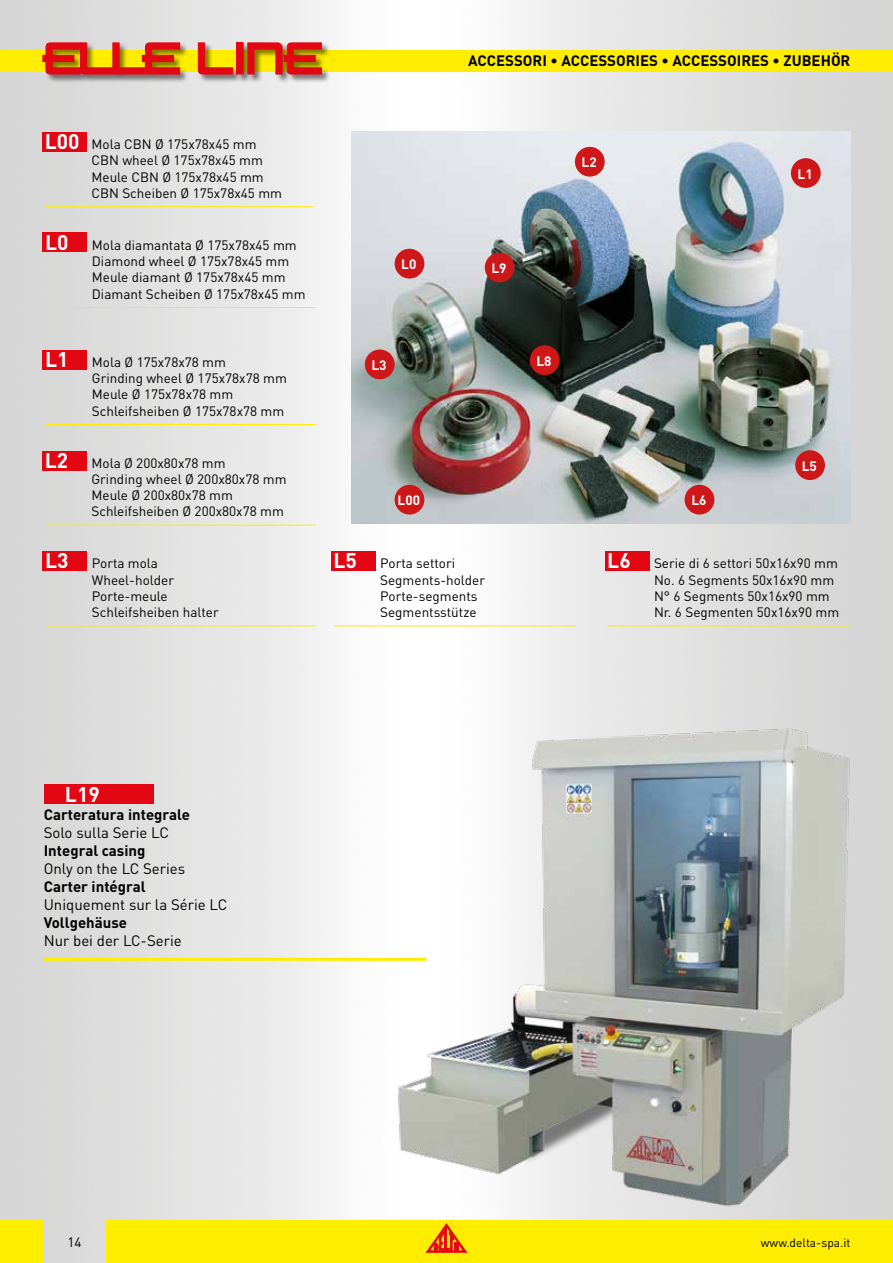
<style>
.page{position:relative;width:893px;height:1263px;background:#fff}
.page>*{position:absolute;margin:0;border:0;box-sizing:border-box;transform-origin:0 0}
.t1{font:700 21px "DIN";color:#fff}
.t2{font:700 15px "DIN";color:#000}
.t3{font:15px "DIN";color:#000}
.t4{font:13.5px/16.2px "DIN";color:#000}
.t5{font:700 13.5px "DIN";color:#fff}
.t6{font:12px "DIN";color:#000}
.s1{font-weight:700;font-size:21px;color:#fff}
</style>
<div class="page">
<img style="left:0;top:0;width:893px;height:1263px">
<div style="left:106px;top:1220px;width:787px;height:43px;background:#ffed00"></div>
<div style="left:0;top:50px;width:893px;height:21px;background:#ffed00"></div>
<div style="left:0;top:1220px;width:43px;height:43px;background:#ffed00"></div>
<div style="left:42px;top:42px;width:288px;height:41px;background:#000;opacity:.5"></div>
<svg style="left:42px;top:42px;width:138px;height:33px;background:#d95d23"></svg>
<svg style="left:198px;top:42px;width:35px;height:33px"></svg>
<div style="left:237px;top:43px;width:6px;height:31px;background:#e30613"></div>
<div style="left:236px;top:43px;width:8px;height:31px;border:1px solid #e30613"></div>
<svg style="left:247px;top:42px;width:75px;height:33px;background:#d44f19"></svg>
<svg style="left:426px;top:1231px;width:40px;height:21px"></svg>
<div style="left:43px;top:350px;width:44px;height:20px;background:#e30613"></div>
<img style="left:368px;top:698px;width:503px;height:533px">
<div style="left:43px;top:132px;width:44px;height:20px;background:#e30613"></div>
<hr style="left:45px;top:206px;width:269px;height:1px;background:#ffed00">
<div style="left:43px;top:451px;width:44px;height:20px;background:#e30613"></div>
<div style="left:43px;top:551px;width:44px;height:20px;background:#e30613"></div>
<div style="left:332px;top:551px;width:44px;height:20px;background:#e30613"></div>
<div style="left:605px;top:551px;width:44px;height:20px;background:#e30613"></div>
<hr style="left:45px;top:525px;width:270px;height:1px;background:#ffed00">
<hr style="left:607px;top:625px;width:243px;height:1px;background:#ffed00">
<div style="left:43px;top:233px;width:44px;height:19px;background:#e30613"></div>
<hr style="left:45px;top:307px;width:270px;height:1px;background:#ffed00">
<hr style="left:45px;top:625px;width:271px;height:1px;background:#ffed00">
<hr style="left:45px;top:424px;width:270px;height:1px;background:#ffed00">
<hr style="left:333px;top:625px;width:243px;height:1px;background:#ffed00">
<div style="left:44px;top:784px;width:110px;height:20px;background:#e30613"></div>
<hr style="left:44px;top:958px;width:382px;height:3px;background:#ffed00">
<img style="left:351px;top:132px;width:499px;height:391px">
<div style="left:395px;top:485px;width:29px;height:29px;background:#cd1719;border-radius:50%"></div>
<div style="left:365px;top:349px;width:30px;height:30px;background:#cd1719;border-radius:50%"></div>
<div style="left:395px;top:249px;width:29px;height:30px;background:#cd1719;border-radius:50%"></div>
<div style="left:485px;top:253px;width:29px;height:29px;background:#cd1719;border-radius:50%"></div>
<div style="left:530px;top:345px;width:30px;height:30px;background:#cd1719;border-radius:50%"></div>
<div style="left:575px;top:147px;width:30px;height:30px;background:#cd1719;border-radius:50%"></div>
<div style="left:791px;top:158px;width:30px;height:30px;background:#cd1719;border-radius:50%"></div>
<div style="left:685px;top:485px;width:29px;height:29px;background:#cd1719;border-radius:50%"></div>
<div style="left:795px;top:450px;width:30px;height:30px;background:#cd1719;border-radius:50%"></div>
<p class="t4" style="left:92px;top:136px;width:192px;text-indent:-47px"><span class="s1">L00</span> Mola CBN Ø 175x78x45 mm<br>CBN wheel Ø 175x78x45 mm<br>Meule CBN Ø 175x78x45 mm<br>CBN Scheiben Ø 175x78x45 mm</p>
<p class="t4" style="left:92px;top:237px;width:215px;text-indent:-47px"><span class="s1">L0</span> Mola diamantata Ø 175x78x45 mm<br>Diamond wheel Ø 175x78x45 mm<br>Meule diamant Ø 175x78x45 mm<br>Diamant Scheiben Ø 175x78x45 mm</p>
<p class="t4" style="left:92px;top:354px;width:197px;text-indent:-47px"><span class="s1">L1</span> Mola Ø 175x78x78 mm<br>Grinding wheel Ø 175x78x78 mm<br>Meule Ø 175x78x78 mm<br>Schleifsheiben Ø 175x78x78 mm</p>
<p class="t4" style="left:92px;top:454px;width:197px;text-indent:-47px"><span class="s1">L2</span> Mola Ø 200x80x78 mm<br>Grinding wheel Ø 200x80x78 mm<br>Meule Ø 200x80x78 mm<br>Schleifsheiben Ø 200x80x78 mm</p>
<p class="t4" style="left:92px;top:555px;width:128px;text-indent:-47px"><span class="s1">L3</span> Porta mola<br>Wheel-holder<br>Porte-meule<br>Schleifsheiben halter</p>
<p class="t2" style="left:468px;top:51px;width:384px">ACCESSORI • ACCESSORIES • ACCESSOIRES • ZUBEHÖR</p>
<p class="t5" style="left:582px;top:154px;width:17px">L2</p>
<p class="t5" style="left:401px;top:256px;width:17px">L0</p>
<p class="t5" style="left:491px;top:259px;width:17px">L9</p>
<p class="t5" style="left:372px;top:356px;width:17px">L3</p>
<p class="t5" style="left:536px;top:352px;width:17px">L8</p>
<p class="t5" style="left:798px;top:165px;width:17px">L1</p>
<p class="t5" style="left:398px;top:492px;width:24px">L00</p>
<p class="t4" style="left:380px;top:555px;width:106px;text-indent:-47px"><span class="s1">L5</span> Porta settori<br>Segments-holder<br>Porte-segments<br>Segmentsstütze</p>
<p class="t5" style="left:691px;top:492px;width:17px">L6</p>
<p class="t5" style="left:802px;top:457px;width:17px">L5</p>
<p class="t4" style="left:654px;top:555px;width:187px;text-indent:-47px"><span class="s1">L6</span> Serie di 6 settori 50x16x90 mm<br>No. 6 Segments 50x16x90 mm<br>N° 6 Segments 50x16x90 mm<br>Nr. 6 Segmenten 50x16x90 mm</p>
<h1 class="t1" style="left:65px;top:781px;width:36px">L19</h1>
<p class="t2" style="left:44px;top:805px;width:148px">Carteratura integrale</p>
<p class="t3" style="left:44px;top:823px;width:127px">Solo sulla Serie LC</p>
<p class="t2" style="left:44px;top:841px;width:103px">Integral casing</p>
<p class="t3" style="left:44px;top:859px;width:143px">Only on the LC Series</p>
<p class="t2" style="left:44px;top:877px;width:103px">Carter intégral</p>
<p class="t3" style="left:44px;top:895px;width:185px">Uniquement sur la Série LC</p>
<p class="t2" style="left:44px;top:913px;width:85px">Vollgehäuse</p>
<p class="t3" style="left:44px;top:931px;width:140px">Nur bei der LC-Serie</p>
<p class="t4" style="left:67px;top:1234px;width:16px">14</p>
<p class="t6" style="left:761px;top:1235px;width:91px">www.delta-spa.it</p>
</div>
